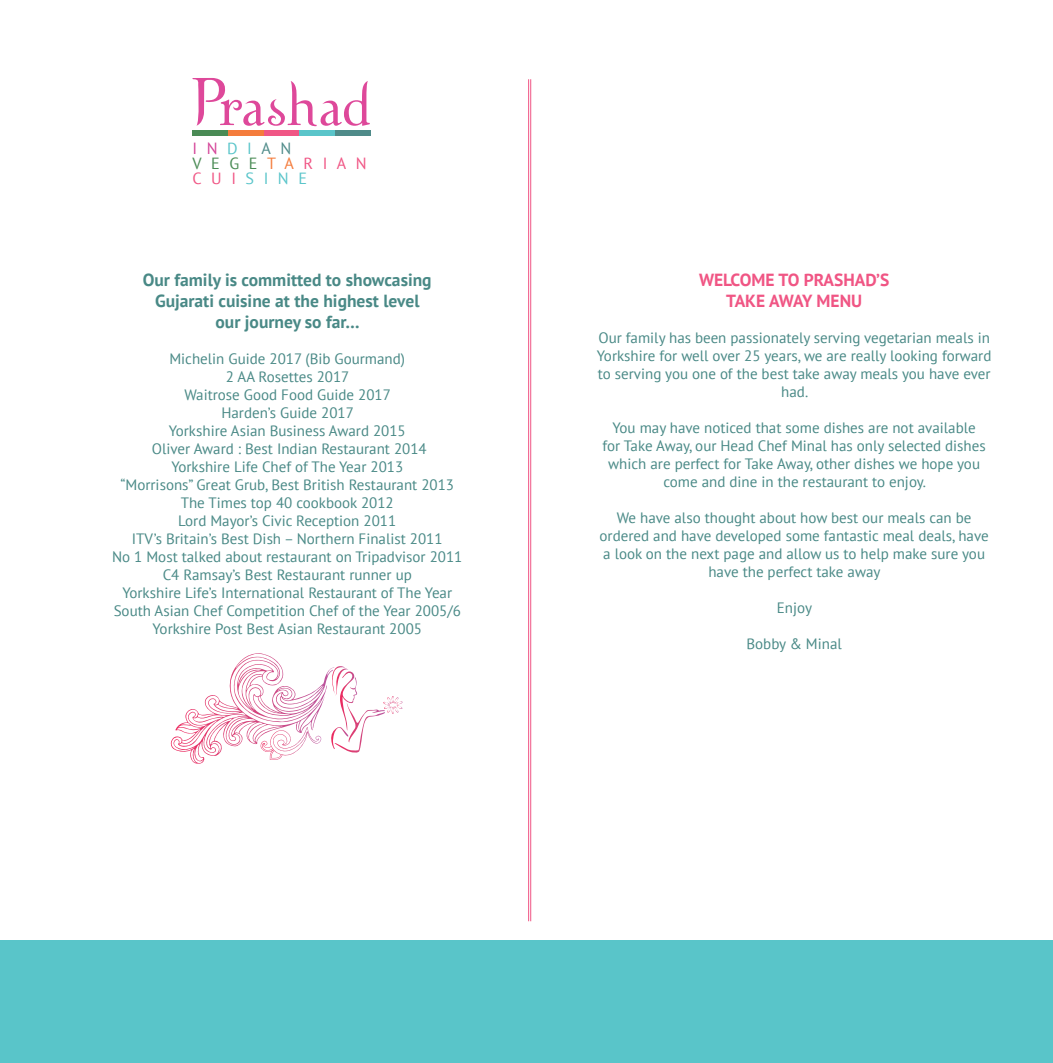
<style>
.page{position:relative;width:1053px;height:1063px;background:#fff}
.page>*{position:absolute;margin:0;border:0;box-sizing:border-box;transform-origin:0 0}
.t1{font:700 17.5px "PT Sans";color:#498986}
.t2{font:700 17.5px "PT Sans";color:#f05584}
.t3{font:16.12px/15.2px "PT Sans";letter-spacing:.59em;color:#f05685}
.t4{font:15px/18px "PT Sans";color:#498986;text-align:center}
.s1{color:#d44498}
.s2{color:#5ac5ca}
.s3{color:#4f8b89}
.s4{color:#4a8b55}
.s5{color:#f47c3c}
</style>
<div class="page">
<div style="left:192px;top:130px;width:36px;height:5px;background:#4a8b55"></div>
<div style="left:263px;top:130px;width:36px;height:5px;background:#f05685"></div>
<div style="left:299px;top:130px;width:36px;height:5px;background:#5ac5ca"></div>
<div style="left:335px;top:130px;width:36px;height:5px;background:#4f8b89"></div>
<div style="left:228px;top:130px;width:36px;height:5px;background:#f47c3c"></div>
<svg style="left:192px;top:78px;width:178px;height:48px"></svg>
<hr style="left:530px;top:79px;width:1px;height:842px;background:#f05584">
<hr style="left:528px;top:79px;width:1px;height:842px;background:#f05584">
<svg style="left:171px;top:653px;width:231px;height:111px"></svg>
<div style="left:0;top:940px;width:1052px;height:123px;background:#59c5c9"></div>
<p class="t3" style="left:192px;top:140px;width:176px"><span class="s1">IN</span><span class="s2">DI</span><span class="s3">AN<br></span><span class="s4">VEGE</span><span class="s5">TA</span>RIAN<br>CUI<span class="s2">SINE</span></p>
<p class="t1" style="left:143px;top:268px;width:290px">Our family is committed to showcasing</p>
<p class="t1" style="left:155px;top:289px;width:266px">Gujarati cuisine at the highest level</p>
<p class="t1" style="left:215px;top:310px;width:146px">our journey so far…</p>
<p class="t4" style="left:169px;top:349px;width:237px">Michelin Guide 2017 (Bib Gourmand)</p>
<p class="t4" style="left:226px;top:367px;width:125px">2 AA Rosettes 2017</p>
<p class="t4" style="left:184px;top:385px;width:208px">Waitrose Good Food Guide 2017</p>
<p class="t4" style="left:221px;top:403px;width:134px">Harden’s Guide 2017</p>
<p class="t4" style="left:169px;top:421px;width:238px">Yorkshire Asian Business Award 2015</p>
<p class="t4" style="left:152px;top:439px;width:276px">Oliver Award : Best Indian Restaurant 2014</p>
<p class="t4" style="left:171px;top:457px;width:233px">Yorkshire Life Chef of The Year 2013</p>
<p class="t4" style="left:120px;top:475px;width:335px">“Morrisons” Great Grub, Best British Restaurant 2013</p>
<p class="t4" style="left:181px;top:493px;width:214px">The Times top 40 cookbook 2012</p>
<p class="t4" style="left:178px;top:511px;width:219px">Lord Mayor’s Civic Reception 2011</p>
<p class="t4" style="left:132px;top:529px;width:312px">ITV’s Britain’s Best Dish – Northern Finalist 2011</p>
<p class="t4" style="left:112px;top:547px;width:352px">No 1 Most talked about restaurant on Tripadvisor 2011</p>
<p class="t4" style="left:163px;top:565px;width:251px">C4 Ramsay’s Best Restaurant runner up</p>
<p class="t4" style="left:122px;top:583px;width:331px">Yorkshire Life’s International Restaurant of The Year</p>
<p class="t4" style="left:114px;top:601px;width:349px">South Asian Chef Competition Chef of the Year 2005/6</p>
<p class="t4" style="left:152px;top:619px;width:271px">Yorkshire Post Best Asian Restaurant 2005</p>
<p class="t2" style="left:699px;top:268px;width:192px">WELCOME TO PRASHAD’S</p>
<p class="t2" style="left:726px;top:289px;width:137px">TAKE AWAY MENU</p>
<p class="t4" style="left:597px;top:328px;width:396px">Our family has been passionately serving vegetarian meals in Yorkshire for well over 25 years, we are really looking forward to serving you one of the best take away meals you have ever had.</p>
<p class="t4" style="left:602px;top:418px;width:384px">You may have noticed that some dishes are not available for Take Away, our Head Chef Minal has only selected dishes which are perfect for Take Away, other dishes we hope you come and dine in the restaurant to enjoy.</p>
<p class="t4" style="left:599px;top:508px;width:390px">We have also thought about how best our meals can be ordered and have developed some fantastic meal deals, have a look on the next page and allow us to help make sure you have the perfect take away</p>
<p class="t4" style="left:776px;top:598px;width:37px">Enjoy</p>
<p class="t4" style="left:746px;top:634px;width:97px">Bobby &amp; Minal</p>
</div>
